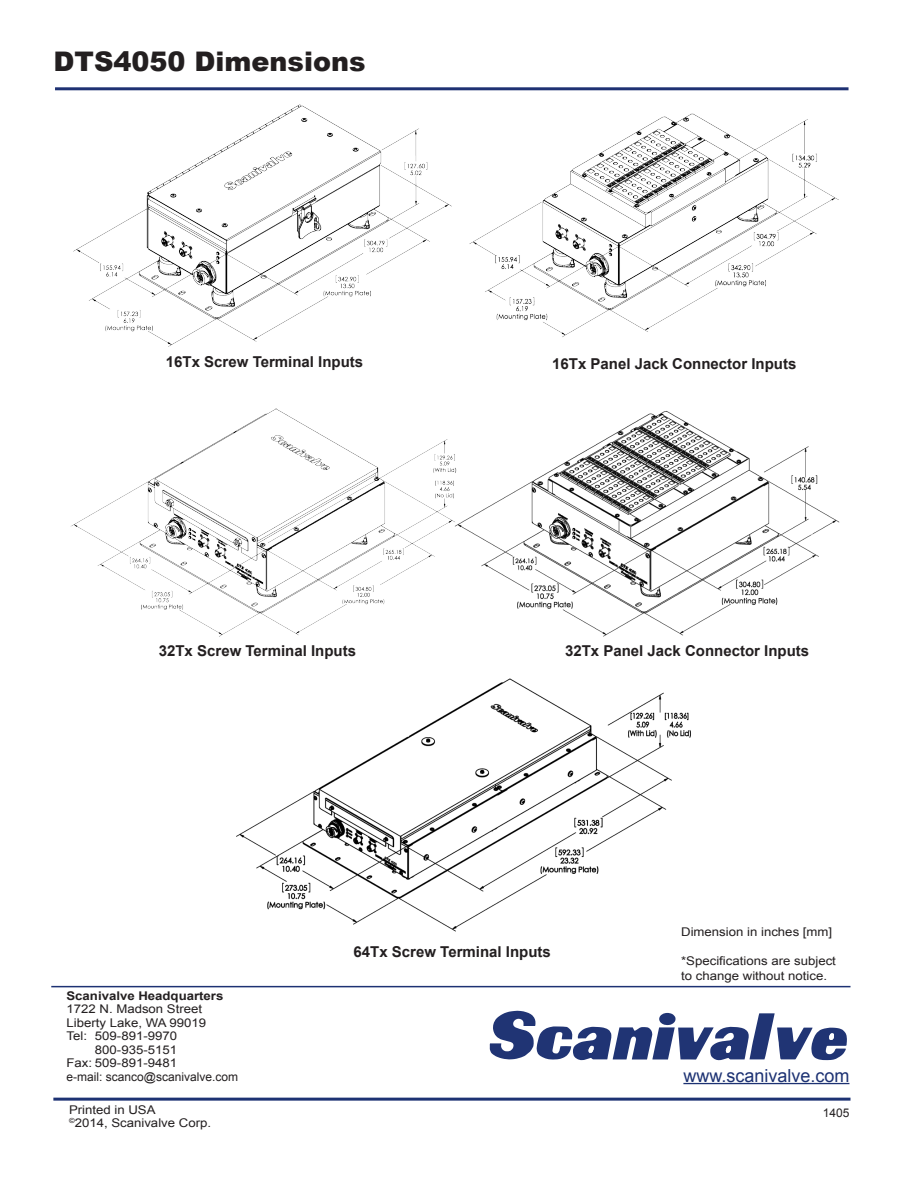
<style>
.page{position:relative;width:918px;height:1188px;background:#fff}
.page>*{position:absolute;margin:0;border:0;box-sizing:border-box;transform-origin:0 0}
.t1{font:900 27px "Arial";color:#231f20}
.t2{font:18px "Arial";color:#1d3273}
.t3{font:700 15px "Arial";color:#231f20}
.t4{font:12px/14.4px "Arial";color:#231f20;scale:1.1 1}
.t5{font:700 12px "Arial";color:#231f20;scale:1.1 1}
.t6{font:12px "Arial";color:#231f20}
</style>
<div class="page">
<hr style="left:55px;top:87px;width:794px;height:3px;background:#1e3173">
<hr style="left:51px;top:986px;width:800px;height:1px;background:#1d3273">
<hr style="left:53px;top:1098px;width:798px;height:3px;background:#1d3273">
<svg style="left:489px;top:1010px;width:358px;height:51px"></svg>
<hr style="left:683px;top:1083px;width:166px;height:1px;background:#1d3273">
<img style="left:70px;top:408px;width:377px;height:229px">
<img style="left:447px;top:410px;width:393px;height:227px">
<img style="left:236px;top:678px;width:455px;height:254px">
<img style="left:56px;top:90px;width:396px;height:257px">
<img style="left:452px;top:87px;width:397px;height:250px">
<p class="t1" style="left:54px;top:41px;width:314px">DTS4050 Dimensions</p>
<p class="t3" style="left:166px;top:352px;width:199px">16Tx Screw Terminal Inputs</p>
<p class="t3" style="left:552px;top:354px;width:246px">16Tx Panel Jack Connector Inputs</p>
<p class="t3" style="left:159px;top:641px;width:199px">32Tx Screw Terminal Inputs</p>
<p class="t3" style="left:565px;top:641px;width:246px">32Tx Panel Jack Connector Inputs</p>
<p class="t3" style="left:354px;top:941px;width:199px">64Tx Screw Terminal Inputs</p>
<p class="t4" style="left:681px;top:925px;width:139px">Dimension in inches [mm]</p>
<p class="t4" style="left:681px;top:954px;width:142px">*Specifications are subject to change without notice.</p>
<p class="t5" style="left:66px;top:987px;width:144px">Scanivalve Headquarters</p>
<p class="t4" style="left:66px;top:1002px;width:125px">1722 N. Madson Street</p>
<p class="t4" style="left:66px;top:1015px;width:128px">Liberty Lake, WA 99019</p>
<p class="t4" style="left:66px;top:1029px;width:102px">Tel: 509-891-9970</p>
<p class="t4" style="left:95px;top:1042px;width:76px">800-935-5151</p>
<p class="t4" style="left:66px;top:1056px;width:157px;line-height:13.5px">Fax: 509-891-9481<br>e-mail: scanco@scanivalve.com</p>
<p class="t2" style="left:683px;top:1064px;width:168px">www.scanivalve.com</p>
<p class="t6" style="left:823px;top:1105px;width:28px">1405</p>
<p class="t4" style="left:69px;top:1103px;width:80px">Printed in USA</p>
<p class="t4" style="left:69px;top:1116px;width:131px"><sup>©</sup>2014, Scanivalve Corp.</p>
</div>
